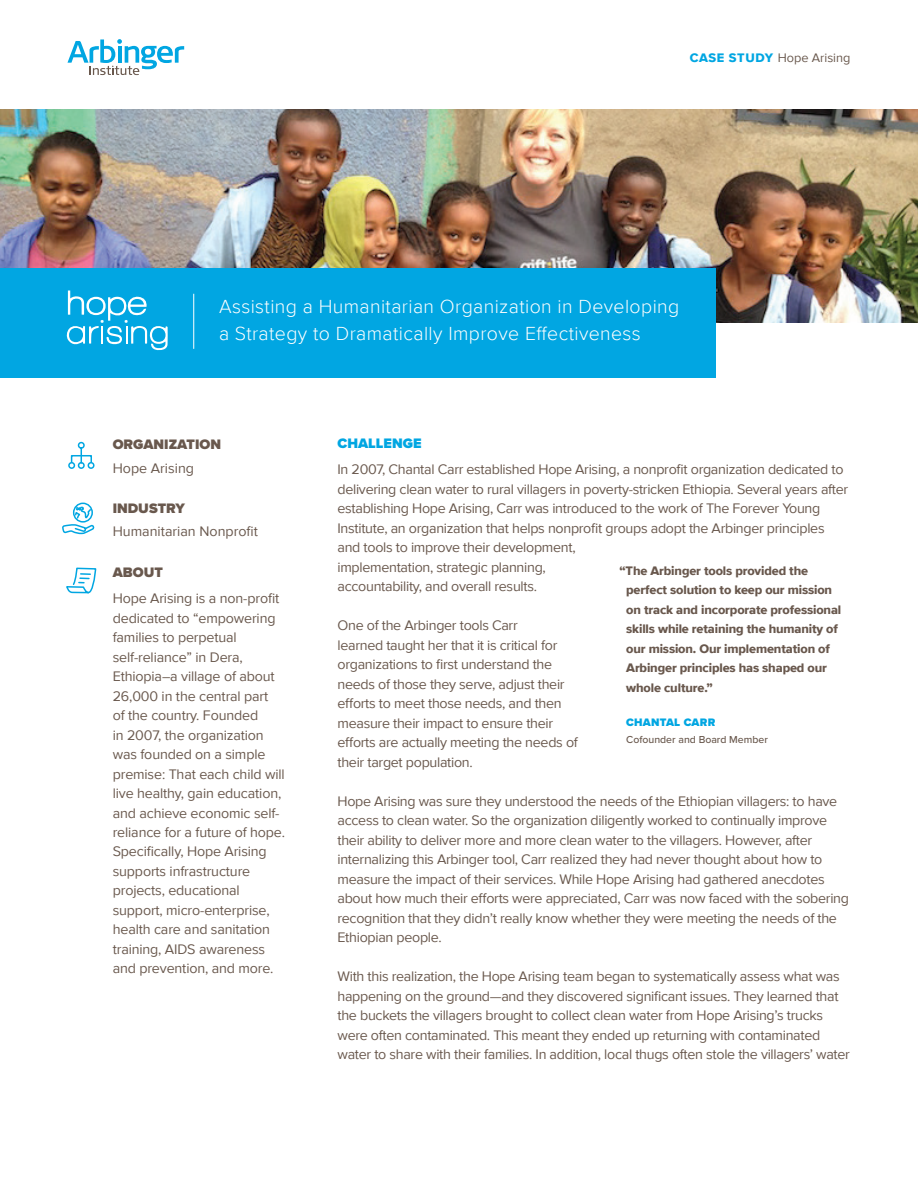
<style>
.page{position:relative;width:918px;height:1188px;background:#fff}
.page>*{position:absolute;margin:0;border:0;box-sizing:border-box;transform-origin:0 0}
.t1{font:300 19.5px/27px "Proxima Nova";letter-spacing:.02em;color:#fff}
.t2{font:14.25px/19.5px "Proxima Nova";letter-spacing:-.02em;color:#69584d}
.t3{font:14.25px "Proxima Nova";color:#69584d}
.t4{font:900 14.25px "Proxima Nova";color:#69584d}
.t5{font:900 14.25px "Proxima Nova";color:#01a6e2}
.t6{font:12.75px/19.5px "Proxima Nova Extrabld";letter-spacing:-.01em;color:#69584d}
.t7{font:12.75px "Proxima Nova";color:#69584d}
.t8{font:900 11.25px "Proxima Nova";letter-spacing:.02em;color:#01a6e2}
.t9{font:500 10.5px "Proxima Nova";color:#69584d}
.t10{font:9.9px "Interstate";color:#fff}
.s1{font-family:"Proxima Nova Extrabld";color:#01a6e2}
</style>
<div class="page">
<svg style="left:66px;top:567px;width:31px;height:27px"></svg>
<img style="left:0;top:109px;width:918px;height:214px">
<svg style="left:67px;top:39px;width:117px;height:36px"></svg>
<svg style="left:62px;top:502px;width:33px;height:33px"></svg>
<div style="left:0;top:269px;width:716px;height:109px;background:#01a6e2"></div>
<hr style="left:193px;top:294px;width:1px;height:55px;background:#fff">
<svg style="left:66px;top:291px;width:102px;height:59px"></svg>
<svg style="left:68px;top:441px;width:27px;height:28px"></svg>
<div style="left:71px;top:455px;width:21px;height:8px;border:2px solid #01a6e2"></div>
<p class="t7" style="left:690px;top:48px;width:162px"><span class="s1">CASE STUDY</span> Hope Arising</p>
<p class="t10" style="left:100px;top:316px;width:30px">• •</p>
<h1 class="t1" style="left:219px;top:294px;width:462px">Assisting a Humanitarian Organization in Developing a Strategy to Dramatically Improve Effectiveness</h1>
<p class="t4" style="left:113px;top:436px;width:110px">ORGANIZATION</p>
<p class="t3" style="left:113px;top:457px;width:83px">Hope Arising</p>
<p class="t4" style="left:113px;top:500px;width:74px">INDUSTRY</p>
<p class="t3" style="left:113px;top:521px;width:147px">Humanitarian Nonprofit</p>
<p class="t4" style="left:113px;top:563px;width:52px">ABOUT</p>
<p class="t2" style="left:113px;top:588px;width:174px">Hope Arising is a non-profit dedicated to “empowering families to perpetual self-reliance” in Dera,<br>Ethiopia–a village of about<br>26,000 in the central part<br>of the country. Founded<br>in 2007, the organization was founded on a simple premise: That each child will live healthy, gain education, and achieve economic self&shy;reliance for a future of hope.<br>Specifically, Hope Arising supports infrastructure projects, educational support, micro-enterprise, health care and sanitation training, AIDS awareness and prevention, and more.</p>
<p class="t5" style="left:338px;top:435px;width:86px">CHALLENGE</p>
<p class="t2" style="left:338px;top:459px;width:512px">In 2007, Chantal Carr established Hope Arising, a nonprofit organization dedicated to delivering clean water to rural villagers in poverty-stricken Ethiopia. Several years after establishing Hope Arising, Carr was introduced to the work of The Forever Young Institute, an organization that helps nonprofit groups adopt the Arbinger principles and tools to improve their development,<br>implementation, strategic planning,<br>accountability, and overall results.</p>
<p class="t2" style="left:338px;top:615px;width:242px">One of the Arbinger tools Carr<br>learned taught her that it is critical for organizations to first understand the needs of those they serve, adjust their efforts to meet those needs, and then measure their impact to ensure their efforts are actually meeting the needs of their target population.</p>
<p class="t2" style="left:338px;top:791px;width:513px">Hope Arising was sure they understood the needs of the Ethiopian villagers: to have access to clean water. So the organization diligently worked to continually improve their ability to deliver more and more clean water to the villagers. However, after internalizing this Arbinger tool, Carr realized they had never thought about how to measure the impact of their services. While Hope Arising had gathered anecdotes about how much their efforts were appreciated, Carr was now faced with the sobering recognition that they didn’t really know whether they were meeting the needs of the Ethiopian people.</p>
<p class="t2" style="left:338px;top:966px;width:514px">With this realization, the Hope Arising team began to systematically assess what was happening on the ground—and they discovered significant issues. They learned that the buckets the villagers brought to collect clean water from Hope Arising’s trucks were often contaminated. This meant they ended up returning with contaminated water to share with their families. In addition, local thugs often stole the villagers’ water</p>
<p class="t6" style="left:626px;top:561px;width:217px;text-indent:-7px">“The Arbinger tools provided the perfect solution to keep our mission on track and incorporate professional skills while retaining the humanity of our mission. Our implementation of Arbinger principles has shaped our whole culture.”</p>
<p class="t8" style="left:626px;top:716px;width:91px">CHANTAL CARR</p>
<p class="t9" style="left:626px;top:733px;width:143px">Cofounder and Board Member</p>
</div>
